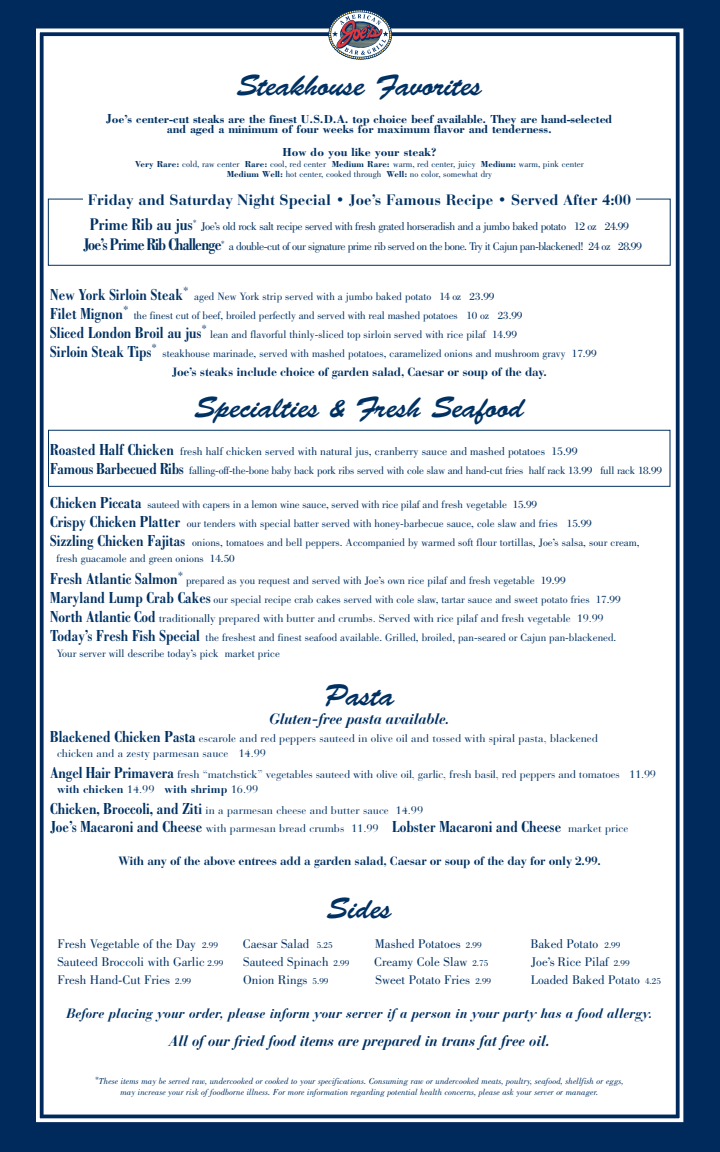
<style>
.page{position:relative;width:720px;height:1152px;background:#00295c}
.page>*{position:absolute;margin:0;border:0;box-sizing:border-box;transform-origin:0 0}
.t1{font:30px "Brush Script";letter-spacing:-.01em;color:#003163}
.t2{font:700 condensed 18px "Bodoni";letter-spacing:-.045em;color:#003163}
.t3{font:700 condensed 18px "Bodoni";color:#003163}
.t4{font:700 condensed 17px "Bodoni";color:#003163}
.t5{font:italic 700 15px "Bauer Bodoni";letter-spacing:-.02em;color:#003163}
.t6{font:700 15px "Bauer Bodoni";color:#003163}
.t7{font:italic 700 13.5px "Bauer Bodoni";color:#003163}
.t8{font:13px "Bodoni";color:#003163}
.t9{font:700 12px/10.3px "Bodoni";letter-spacing:-.005em;color:#003163;text-align:center}
.t10{font:700 12px "Bauer Bodoni";letter-spacing:-.02em;color:#003163}
.t11{font:11.5px "Bodoni";letter-spacing:-.035em;color:#003163}
.t12{font:11.5px "Bodoni";color:#003163}
.t13{font:11px/19px "Bodoni";color:#003163}
.t14{font:11px/14.7px "Bauer Bodoni";letter-spacing:-.01em;color:#003163}
.t15{font:11px "Bodoni";letter-spacing:-.02em;color:#003163}
.t16{font:italic 9px/10.5px "Bodoni";color:#003163;text-align:center}
.t17{font:9px/10.3px "Bodoni";letter-spacing:.005em;color:#003163;text-align:center}
.s1{font-weight:700}
.s2{font-size:25px}
.s3{font-weight:700;font-stretch:condensed;font-size:17px}
.s4{font-family:"Bodoni";font-weight:700;font-stretch:condensed;font-size:17px}
.s5{font-family:"Bauer Bodoni";font-weight:400;font-stretch:normal;font-size:11px}
.s6{font-size:9px}
.s7{font-size:16px}
.s8{font-family:"Zapf Calligraphic 801 BT"}
</style>
<div class="page">
<div style="left:36px;top:28px;width:648px;height:1095px;background:#fff"></div>
<svg style="left:329px;top:10px;width:63px;height:49px"></svg>
<svg style="left:95px;top:1090px;width:6px;height:5px"></svg>
<div style="left:48px;top:199px;width:623px;height:67px;border:1px solid #003163"></div>
<div style="left:48px;top:430px;width:623px;height:57px;border:1px solid #003163"></div>
<div style="left:83px;top:191px;width:553px;height:21px;background:#fff"></div>
<h1 class="t1" style="left:237px;top:77px;width:247px">Steakhouse Favorites</h1>
<p class="t9" style="left:107px;top:115px;width:507px">Joe’s center-cut steaks are the finest U.S.D.A. top choice beef available. They are hand-selected and aged a minimum of four weeks for maximum flavor and tenderness.</p>
<p class="t9" style="left:283px;top:148px;width:155px">How do you like your steak?</p>
<p class="t17" style="left:135px;top:159px;width:450px"><span class="s1">Very Rare:</span> cold, raw center <span class="s1">Rare:</span> cool, red center <span class="s1">Medium Rare:</span> warm, red center, juicy <span class="s1">Medium:</span> warm, pink center<br><span class="s1">Medium Well:</span> hot center, cooked through <span class="s1">Well:</span> no color, somewhat dry</p>
<h2 class="t3" style="left:90px;top:218px;width:104px">Prime Rib au jus</h2>
<p class="t11" style="left:193px;top:222px;width:438px"><sup>*</sup> Joe’s old rock salt recipe served with fresh grated horseradish and a jumbo baked potato 12 oz 24.99</p>
<h2 class="t2" style="left:83px;top:239px;width:140px">Joe’s Prime Rib Challenge</h2>
<p class="t11" style="left:221px;top:242px;width:422px"><sup>*</sup> a double-cut of our signature prime rib served on the bone. Try it Cajun pan-blackened! 24 oz 28.99</p>
<h3 class="t4" style="left:50px;top:289px;width:140px">New York Sirloin Steak<sup>*</sup></h3>
<p class="t13" style="left:194px;top:288px;width:302px">aged New York strip served with a jumbo baked potato 14 oz 23.99</p>
<h3 class="t4" style="left:50px;top:308px;width:80px">Filet Mignon<sup>*</sup></h3>
<p class="t13" style="left:134px;top:307px;width:390px">the finest cut of beef, broiled perfectly and served with real mashed potatoes 10 oz 23.99</p>
<h3 class="t4" style="left:50px;top:327px;width:158px">Sliced London Broil au jus<sup>*</sup></h3>
<p class="t13" style="left:210px;top:326px;width:308px">lean and flavorful thinly-sliced top sirloin served with rice pilaf 14.99</p>
<h3 class="t4" style="left:50px;top:346px;width:108px">Sirloin Steak Tips<sup>*</sup></h3>
<p class="t13" style="left:162px;top:345px;width:436px">steakhouse marinade, served with mashed potatoes, caramelized onions and mushroom gravy 17.99</p>
<p class="t10" style="left:172px;top:367px;width:376px">Joe’s steaks include choice of garden salad, Caesar or soup of the day.</p>
<h1 class="t1" style="left:195px;top:399px;width:331px">Specialties <span class="s2">&amp;</span> Fresh Seafood</h1>
<p class="t12" style="left:50px;top:447px;width:529px"><span class="s3">Roasted Half Chicken</span> fresh half chicken served with natural jus, cranberry sauce and mashed potatoes 15.99</p>
<p class="t15" style="left:50px;top:466px;width:613px"><span class="s3">Famous Barbecued Ribs</span> falling-off-the-bone baby back pork ribs served with cole slaw and hand-cut fries half rack 13.99 full rack 18.99</p>
<p class="t13" style="left:50px;top:496px;width:591px"><span class="s3">Chicken Piccata</span> sauteed with capers in a lemon wine sauce, served with rice pilaf and fresh vegetable 15.99<br><span class="s3">Crispy Chicken Platter</span> our tenders with special batter served with honey-barbecue sauce, cole slaw and fries 15.99<br><span class="s3">Sizzling Chicken Fajitas</span> onions, tomatoes and bell peppers. Accompanied by warmed soft flour tortillas, Joe’s salsa, sour cream,</p>
<p class="t13" style="left:50px;top:548px;width:517px;line-height:22px;text-indent:6px">fresh guacamole and green onions 14.50<br><span class="s3">Fresh Atlantic Salmon</span>* prepared as you request and served with Joe’s own rice pilaf and fresh vegetable 19.99</p>
<p class="t13" style="left:50px;top:591px;width:572px"><span class="s3">Maryland Lump Crab Cakes</span> our special recipe crab cakes served with cole slaw, tartar sauce and sweet potato fries 17.99</p>
<p class="t14" style="left:50px;top:612px;width:555px"><span class="s4">North Atlantic Cod</span> traditionally prepared with butter and crumbs. Served with rice pilaf and fresh vegetable 19.99</p>
<p class="t13" style="left:56px;top:630px;width:562px;line-height:16.1px;text-indent:-6px"><span class="s3">Today’s Fresh Fish Special</span> the freshest and finest seafood available. Grilled, broiled, pan-seared or Cajun pan-blackened.<br>Your server will describe today’s pick market price</p>
<h1 class="t1" style="left:325px;top:687px;width:71px">Pasta</h1>
<h3 class="t5" style="left:269px;top:713px;width:182px">Gluten-free pasta available.</h3>
<p class="t14" style="left:57px;top:732px;width:542px;text-indent:-7px"><span class="s4">Blackened Chicken Pasta</span> escarole and red peppers sauteed in olive oil and tossed with spiral pasta, blackened chicken and a zesty parmesan sauce 14.99</p>
<p class="t14" style="left:57px;top:768px;width:601px;text-indent:-7px"><span class="s4">Angel Hair Primavera</span> fresh “matchstick” vegetables sauteed with olive oil, garlic, fresh basil, red peppers and tomatoes 11.99 <span class="s1">with chicken</span> 14.99 <span class="s1">with shrimp</span> 16.99</p>
<p class="t14" style="left:50px;top:804px;width:374px"><span class="s4">Chicken, Broccoli, and Ziti</span> in a parmesan cheese and butter sauce 14.99</p>
<h3 class="t4" style="left:50px;top:821px;width:580px">Joe’s Macaroni and Cheese <span class="s5">with parmesan bread crumbs 11.99</span> Lobster Macaroni and Cheese <span class="s5">market price</span></h3>
<p class="t10" style="left:118px;top:856px;width:484px">With any of the above entrees add a garden salad, Caesar or soup of the day for only 2.99.</p>
<h1 class="t1" style="left:327px;top:900px;width:67px">Sides</h1>
<p class="t8" style="left:57px;top:939px;width:162px">Fresh Vegetable of the Day <span class="s6">2.99</span></p>
<p class="t8" style="left:243px;top:939px;width:91px">Caesar Salad <span class="s6">5.25</span></p>
<p class="t8" style="left:375px;top:939px;width:108px">Mashed Potatoes <span class="s6">2.99</span></p>
<p class="t8" style="left:530px;top:939px;width:91px">Baked Potato <span class="s6">2.99</span></p>
<p class="t8" style="left:57px;top:957px;width:167px">Sauteed Broccoli with Garlic <span class="s6">2.99</span></p>
<p class="t8" style="left:243px;top:957px;width:108px">Sauteed Spinach <span class="s6">2.99</span></p>
<p class="t8" style="left:374px;top:957px;width:116px">Creamy Cole Slaw <span class="s6">2.75</span></p>
<p class="t8" style="left:531px;top:957px;width:100px">Joe’s Rice Pilaf <span class="s6">2.99</span></p>
<p class="t8" style="left:57px;top:975px;width:135px">Fresh Hand-Cut Fries <span class="s6">2.99</span></p>
<p class="t8" style="left:243px;top:975px;width:87px">Onion Rings <span class="s6">5.99</span></p>
<p class="t8" style="left:376px;top:975px;width:117px">Sweet Potato Fries <span class="s6">2.99</span></p>
<p class="t8" style="left:531px;top:975px;width:132px">Loaded Baked Potato <span class="s6">4.25</span></p>
<p class="t7" style="left:66px;top:1008px;width:588px">Before placing your order, please inform your server if a person in your party has a food allergy.</p>
<h3 class="t5" style="left:169px;top:1035px;width:383px">All of our fried food items are prepared in trans fat free oil<span class="s7">.</span></h3>
<h3 class="t6" style="left:88px;top:193px;width:545px">Friday and Saturday Night Special <span class="s8">•</span> Joe’s Famous Recipe <span class="s8">•</span> Served After 4:00</h3>
<p class="t16" style="left:95px;top:1077px;width:530px"><sup>*</sup>These items may be served raw, undercooked or cooked to your specifications. Consuming raw or undercooked meats, poultry, seafood, shellfish or eggs, may increase your risk of foodborne illness. For more information regarding potential health concerns, please ask your server or manager.</p>
</div>
